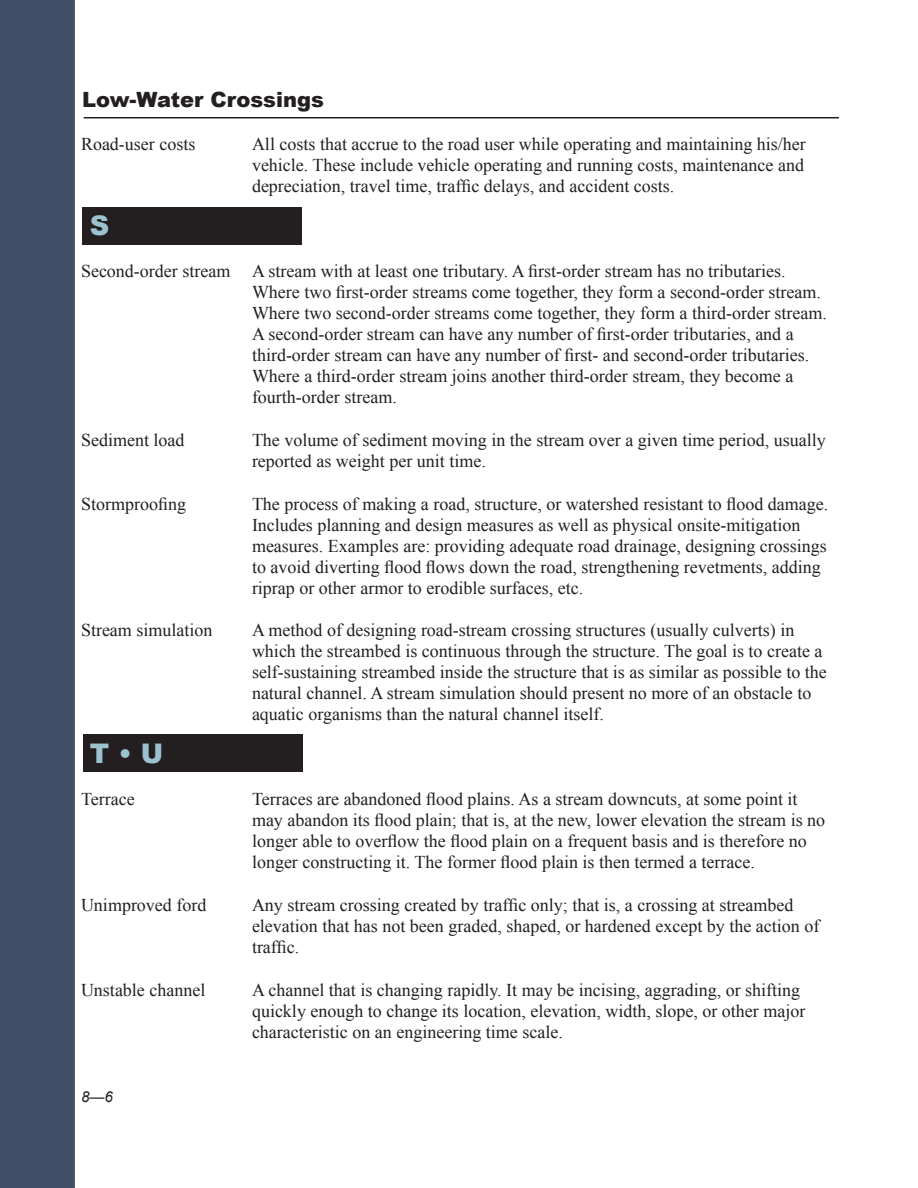
<style>
.page{position:relative;width:918px;height:1188px;background:#fff}
.page>*{position:absolute;margin:0;border:0;box-sizing:border-box;transform-origin:0 0}
.t1{font:900 27px "Arial";color:#9cc2d0}
.t2{font:900 21px "Arial";color:#231f20}
.t3{font:18px/21px "Times New Roman";color:#231f20}
.t4{font:italic 15px "Arial";color:#231f20}
</style>
<div class="page">
<hr style="left:84px;top:117px;width:755px;height:1px;background:#231f20">
<div style="left:84px;top:735px;width:219px;height:37px;background:#231f20"></div>
<div style="left:82px;top:207px;width:219px;height:38px;background:#231f20"></div>
<div style="left:0;top:0;width:75px;height:1188px;background:#414e67"></div>
<p class="t2" style="left:82px;top:88px;width:243px">Low-Water Crossings</p>
<p class="t3" style="left:81px;top:133px;width:116px">Road-user costs</p>
<p class="t3" style="left:252px;top:133px;width:555px;text-align:justify">All costs that accrue to the road user while operating and maintaining his/her vehicle. These include vehicle operating and running costs, maintenance and depreciation, travel time, traffic delays, and accident costs.</p>
<h1 class="t1" style="left:90px;top:210px;width:21px">S</h1>
<p class="t3" style="left:252px;top:261px;width:577px;text-indent:-171px">Second-order stream A stream with at least one tributary. A first-order stream has no tributaries.<br>Where two first-order streams come together, they form a second-order stream.<br>Where two second-order streams come together, they form a third-order stream.<br>A second-order stream can have any number of first-order tributaries, and a third-order stream can have any number of first- and second-order tributaries.<br>Where a third-order stream joins another third-order stream, they become a fourth-order stream.</p>
<p class="t3" style="left:81px;top:429px;width:105px">Sediment load</p>
<p class="t3" style="left:252px;top:429px;width:575px">The volume of sediment moving in the stream over a given time period, usually reported as weight per unit time.</p>
<p class="t3" style="left:81px;top:493px;width:107px">Stormproofing</p>
<p class="t3" style="left:252px;top:493px;width:578px">The process of making a road, structure, or watershed resistant to flood damage.<br>Includes planning and design measures as well as physical onsite-mitigation measures. Examples are: providing adequate road drainage, designing crossings to avoid diverting flood flows down the road, strengthening revetments, adding riprap or other armor to erodible surfaces, etc.</p>
<p class="t3" style="left:81px;top:619px;width:133px">Stream simulation</p>
<p class="t3" style="left:252px;top:619px;width:576px">A method of designing road-stream crossing structures (usually culverts) in which the streambed is continuous through the structure. The goal is to create a self-sustaining streambed inside the structure that is as similar as possible to the natural channel. A stream simulation should present no more of an obstacle to aquatic organisms than the natural channel itself.</p>
<h1 class="t1" style="left:90px;top:738px;width:75px">T • U</h1>
<p class="t3" style="left:81px;top:789px;width:55px">Terrace</p>
<p class="t3" style="left:252px;top:789px;width:575px">Terraces are abandoned flood plains. As a stream downcuts, at some point it may abandon its flood plain; that is, at the new, lower elevation the stream is no longer able to overflow the flood plain on a frequent basis and is therefore no longer constructing it. The former flood plain is then termed a terrace.</p>
<p class="t3" style="left:81px;top:894px;width:127px">Unimproved ford</p>
<p class="t3" style="left:252px;top:894px;width:569px">Any stream crossing created by traffic only; that is, a crossing at streambed elevation that has not been graded, shaped, or hardened except by the action of traffic.</p>
<p class="t3" style="left:81px;top:979px;width:126px">Unstable channel</p>
<p class="t3" style="left:252px;top:979px;width:555px">A channel that is changing rapidly. It may be incising, aggrading, or shifting quickly enough to change its location, elevation, width, slope, or other major characteristic on an engineering time scale.</p>
<p class="t4" style="left:81px;top:1088px;width:33px">8—6</p>
</div>
